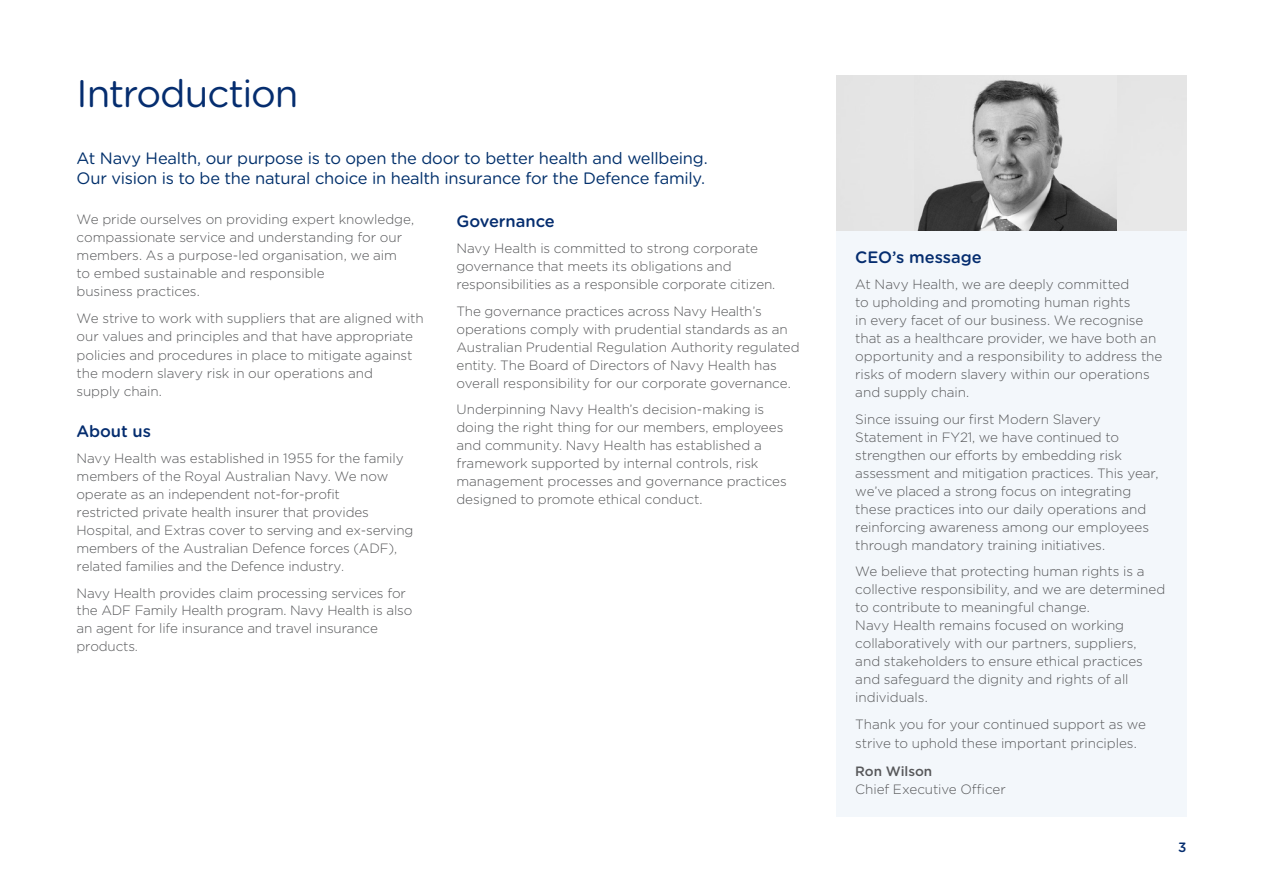
<style>
.page{position:relative;width:1263px;height:893px;background:#fff}
.page>*{position:absolute;margin:0;border:0;box-sizing:border-box;transform-origin:0 0}
.Sub_Sub{font:38.4px "Gotham Rounded";letter-spacing:-.025em;color:#052d6f}
.Body_Copy{font:16.5px/19.5px "Gotham Rounded";letter-spacing:-.015em;color:#002f6b}
.Body_Copy-2{font:500 16.5px "Gotham Rounded";letter-spacing:-.005em;color:#052d6f}
.Body_Copy-3{font:300 13.5px/18px "Gotham";letter-spacing:-.01em;color:#57585a}
.t1{font:500 13.5px "Gotham Rounded";color:#052d6f}
.s1{font-family:"Gotham Rounded"}
.s2{font-weight:500}
</style>
<div class="page">
<div style="left:836px;top:77px;width:350px;height:740px;background:#f3f7fb"></div>
<img style="left:914px;top:76px;width:272px;height:155px">
<p class="Sub_Sub" style="left:77px;top:67px;width:224px">Introduction</p>
<p class="Body_Copy" style="left:77px;top:148px;width:633px">At Navy Health, our purpose is to open the door to better health and wellbeing.<br>Our vision is to be the natural choice in health insurance for the Defence family.</p>
<p class="Body_Copy-3" style="left:77px;top:210px;width:339px">We pride ourselves on providing expert knowledge, compassionate service and understanding for our members. As a purpose-led organisation, we aim<br>to embed sustainable and responsible<br>business practices.</p>
<p class="Body_Copy-3" style="left:77px;top:309px;width:349px">We strive to work with suppliers that are aligned with our values and principles and that have appropriate policies and procedures in place to mitigate against the modern slavery risk in our operations and<br>supply chain.</p>
<p class="Body_Copy-2" style="left:77px;top:419px;width:76px">About us</p>
<p class="Body_Copy-3" style="left:77px;top:449px;width:338px">Navy Health was established in 1955 for the family members of the Royal Australian Navy. We now operate as an independent not-for-profit<br>restricted private health insurer <span class="s1">that provides Hospital, and Extras cover to serving and ex-serving members of the Australian Defence forces (ADF), related families and the Defence industry.</span></p>
<p class="Body_Copy-3" style="left:77px;top:583px;width:337px">Navy Health provides claim processing services for the ADF Family Health program. <span class="s1">Navy Health is also an agent for life insurance and travel insurance products.</span></p>
<p class="Body_Copy-2" style="left:456px;top:209px;width:100px">Governance</p>
<p class="Body_Copy-3" style="left:456px;top:239px;width:320px">Navy Health is committed to strong corporate governance that meets its obligations and responsibilities as a responsible corporate citizen.</p>
<p class="Body_Copy-3" style="left:456px;top:302px;width:345px">The governance practices across Navy Health’s operations comply with prudential standards as an Australian Prudential Regulation Authority regulated entity. The Board of Directors of Navy Health has overall responsibility for our corporate governance.</p>
<p class="Body_Copy-3" style="left:456px;top:400px;width:332px">Underpinning Navy Health’s decision-making is doing the right thing for our members, employees and community. Navy Health has established a framework supported by internal controls, risk management processes and governance practices designed to promote ethical conduct.</p>
<p class="Body_Copy-2" style="left:855px;top:245px;width:128px">CEO’s message</p>
<p class="Body_Copy-3" style="left:855px;top:275px;width:309px">At Navy Health, we are deeply committed<br>to upholding and promoting human rights<br>in every facet of our business. We recognise that as a healthcare provider, we have both an opportunity and a responsibility to address the risks of modern slavery within our operations and supply chain.</p>
<p class="Body_Copy-3" style="left:855px;top:409px;width:305px">Since issuing our first Modern Slavery Statement in FY21, we have continued to strengthen our efforts by embedding risk assessment and mitigation practices. This year, we’ve placed a strong focus on integrating these practices into our daily operations and reinforcing awareness among our employees through mandatory training initiatives.</p>
<p class="Body_Copy-3" style="left:855px;top:562px;width:311px">We believe that protecting human rights is a collective responsibility, and we are determined to contribute to meaningful change.<br>Navy Health remains focused on working collaboratively with our partners, suppliers,<br>and stakeholders to ensure ethical practices and safeguard the dignity and rights of all individuals.</p>
<p class="Body_Copy-3" style="left:855px;top:714px;width:292px;line-height:19.5px">Thank you for your continued support as we strive to uphold these important principles.</p>
<p class="Body_Copy-3" style="left:855px;top:761px;width:152px"><span class="s2">Ron Wilson<br></span>Chief Executive Officer</p>
<p class="t1" style="left:1178px;top:838px;width:10px">3</p>
</div>
